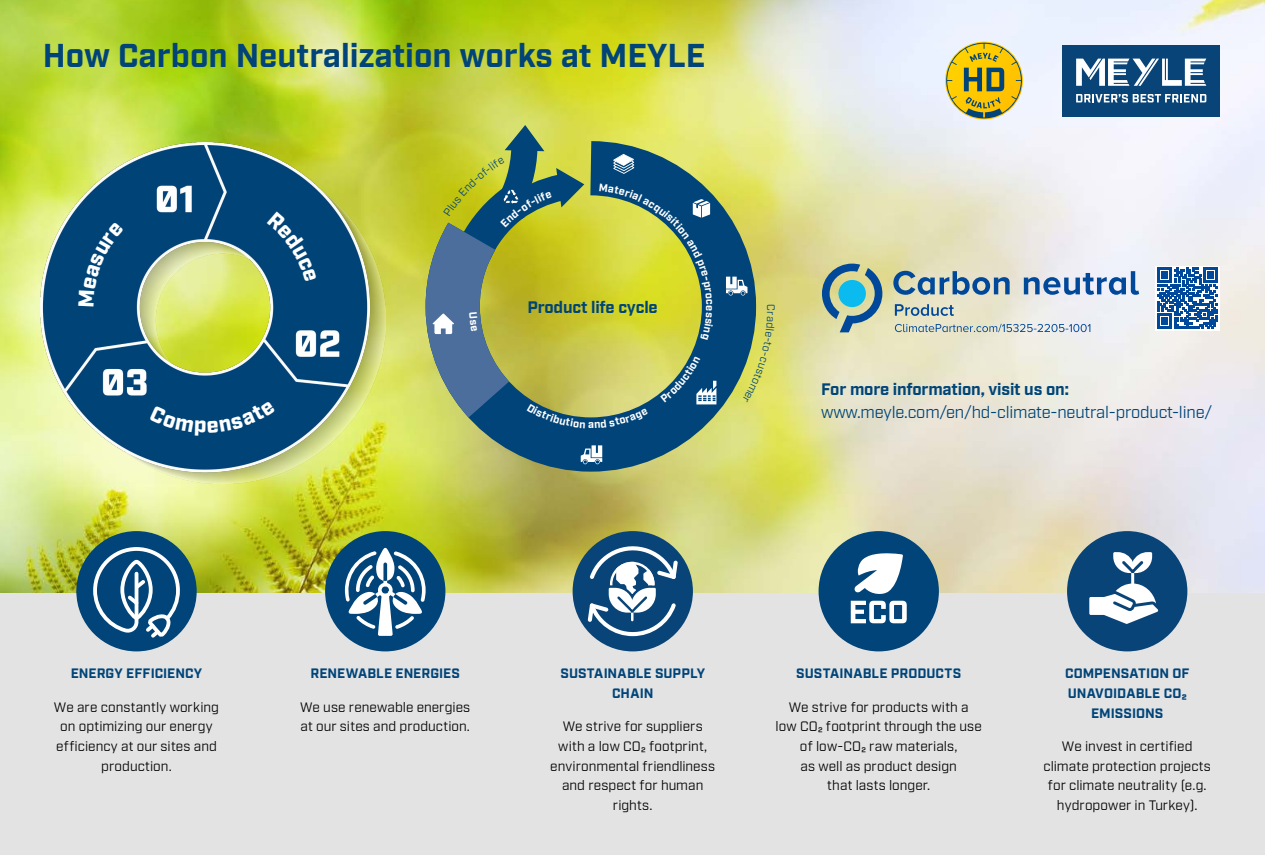
<style>
.page{position:relative;width:1265px;height:855px;background:#fff}
.page>*{position:absolute;margin:0;border:0;box-sizing:border-box;transform-origin:0 0}
.t1{font:700 33px "Industry Meyle";color:#004479}
.t2{font:16.62px "Industry Meyle";letter-spacing:-.01em;color:#004578}
.t3{font:700 16.62px "Industry Meyle";letter-spacing:-.01em;color:#004578}
.t4{font:13.62px/19.6px "Industry Meyle";letter-spacing:.005em;color:#000;text-align:center}
.t5{font:700 13.62px/19.6px "Industry Meyle";letter-spacing:.005em;color:#004479;text-align:center}
.s1{font-size:13.75px}
</style>
<div class="page">
<img style="left:0;top:0;width:1265px;height:594px">
<div style="left:0;top:594px;width:1265px;height:261px;background:#e3e3e3"></div>
<div style="left:76px;top:531px;width:121px;height:120px;background:#004479;border-radius:50%"></div>
<svg style="left:91px;top:545px;width:91px;height:96px"></svg>
<div style="left:325px;top:531px;width:120px;height:120px;background:#004479;border-radius:50%"></div>
<svg style="left:345px;top:548px;width:81px;height:88px"></svg>
<div style="left:573px;top:531px;width:120px;height:120px;background:#094478;border-radius:50%"></div>
<svg style="left:588px;top:540px;width:90px;height:97px"></svg>
<div style="left:819px;top:531px;width:120px;height:120px;background:#004479;border-radius:50%"></div>
<svg style="left:854px;top:553px;width:49px;height:41px"></svg>
<svg style="left:851px;top:601px;width:35px;height:22px"></svg>
<div style="left:889px;top:601px;width:18px;height:22px;background:#fff;border-radius:5px"></div>
<svg style="left:894px;top:605px;width:8px;height:14px"></svg>
<div style="left:1067px;top:531px;width:120px;height:120px;background:#094478;border-radius:50%"></div>
<svg style="left:1089px;top:552px;width:69px;height:72px"></svg>
<img style="left:40px;top:143px;width:345px;height:340px">
<svg style="left:398px;top:114px;width:385px;height:385px;background:#a0b168"></svg>
<svg style="left:398px;top:162px;width:167px;height:314px;background:#99a962"></svg>
<svg style="left:726px;top:277px;width:22px;height:19px"></svg>
<svg style="left:581px;top:445px;width:21px;height:19px"></svg>
<svg style="left:433px;top:314px;width:21px;height:20px"></svg>
<svg style="left:613px;top:154px;width:21px;height:20px"></svg>
<div style="left:1063px;top:45px;width:157px;height:71px;background:#094478"></div>
<svg style="left:1076px;top:59px;width:130px;height:27px"></svg>
<svg style="left:1076px;top:94px;width:130px;height:8px"></svg>
<svg style="left:946px;top:43px;width:76px;height:75px;background:#c7b445"></svg>
<svg style="left:893px;top:271px;width:117px;height:24px;background:#8ba4b2"></svg>
<svg style="left:1024px;top:271px;width:115px;height:24px;background:#92add0"></svg>
<svg style="left:822px;top:264px;width:60px;height:68px;background:#7faba8"></svg>
<svg style="left:1155px;top:266px;width:65px;height:64px"></svg>
<svg style="left:1157px;top:268px;width:61px;height:60px"></svg>
<svg style="left:895px;top:304px;width:59px;height:12px"></svg>
<svg style="left:895px;top:324px;width:195px;height:8px;background:#abbdc5"></svg>
<div style="left:78px;top:222px;width:46px;height:85px;background:#047"></div>
<div style="left:267px;top:211px;width:50px;height:71px;background:#047"></div>
<div style="left:150px;top:401px;width:125px;height:35px;background:#047"></div>
<svg style="left:469px;top:312px;width:8px;height:19px"></svg>
<svg style="left:527px;top:404px;width:121px;height:24px;background:#437075"></svg>
<svg style="left:660px;top:356px;width:56px;height:48px;background:#4a7880"></svg>
<svg style="left:599px;top:184px;width:114px;height:156px;background:#98ae4e"></svg>
<svg style="left:426px;top:122px;width:166px;height:178px;background:#96a749"></svg>
<svg style="left:742px;top:305px;width:33px;height:98px;background:#b1bf67"></svg>
<h1 class="t1" style="left:43px;top:36px;width:664px">How Carbon Neutralization works at MEYLE</h1>
<p class="t3" style="left:528px;top:297px;width:132px">Product life cycle</p>
<p class="t3" style="left:821px;top:380px;width:249px">For more information, visit us on:</p>
<p class="t2" style="left:821px;top:403px;width:393px">www.meyle.com/en/hd-climate-neutral-product-line/</p>
<p class="t5" style="left:71px;top:664px;width:133px">ENERGY EFFICIENCY</p>
<p class="t4" style="left:54px;top:697px;width:167px">We are constantly working on optimizing our energy efficiency at our sites and production.</p>
<p class="t5" style="left:310px;top:664px;width:151px">RENEWABLE ENERGIES</p>
<p class="t4" style="left:300px;top:697px;width:172px;text-align:left">We use renewable energies at our sites and production.</p>
<p class="t5" style="left:560px;top:664px;width:146px">SUSTAINABLE SUPPLY<br>CHAIN</p>
<p class="t4" style="left:550px;top:717px;width:166px">We strive for suppliers with a low CO2 footprint, environmental friendliness and respect for human rights.</p>
<p class="t5" style="left:796px;top:664px;width:167px">SUSTAINABLE PRODUCTS</p>
<p class="t4" style="left:776px;top:697px;width:208px">We strive for products with a<br>low CO2 footprint through the use of low-CO2 raw materials,<br>as well as product design<br>that lasts longer.</p>
<p class="t5" style="left:1065px;top:664px;width:126px">COMPENSATION OF<br>UNAVOIDABLE CO<span class="s1">2<br></span>EMISSIONS</p>
<p class="t4" style="left:1043px;top:737px;width:169px">We invest in certified climate protection projects for climate neutrality (e.g. hydropower in Turkey).</p>
</div>
